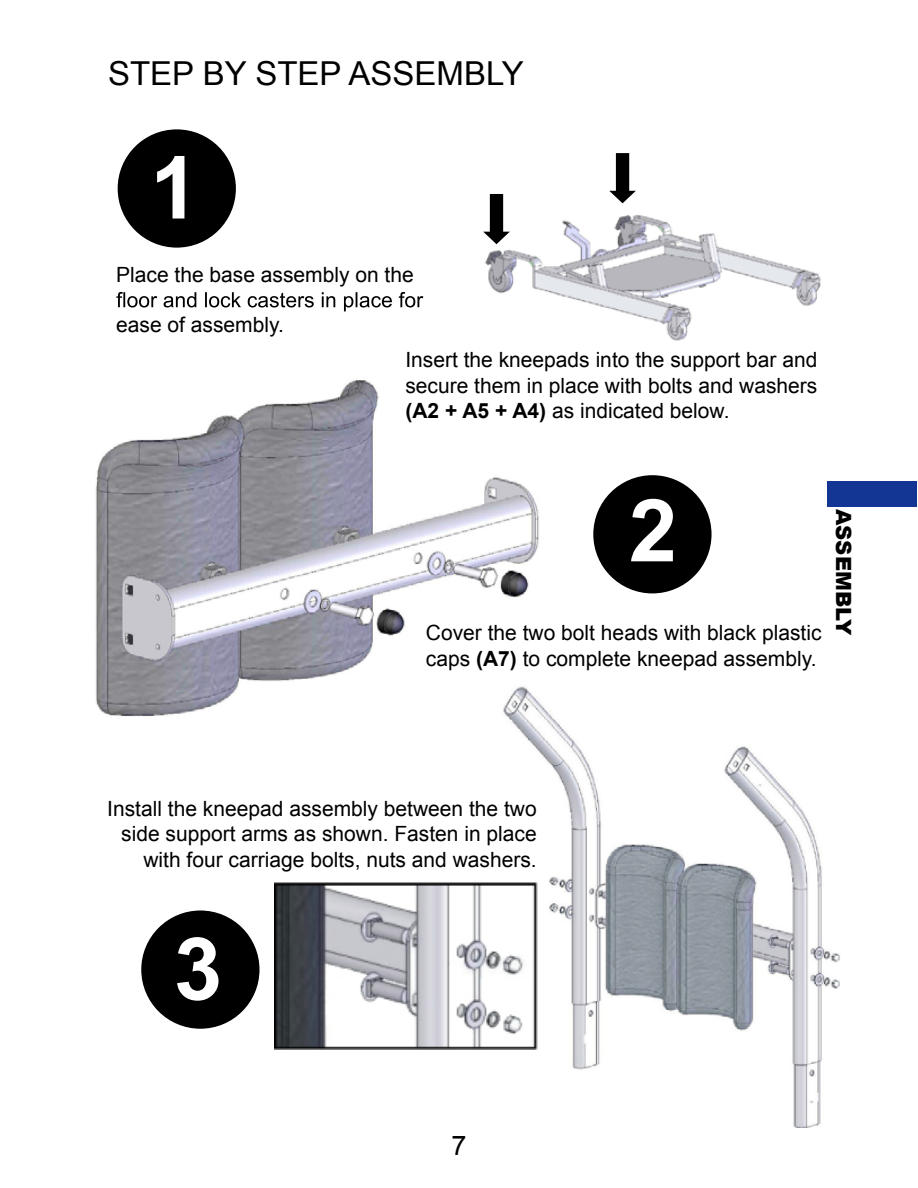
<style>
.page{position:relative;width:918px;height:1188px;background:#fff}
.page>*{position:absolute;margin:0;border:0;box-sizing:border-box;transform-origin:0 0}
.t1{font:700 87px "Arial";color:#fff}
.t2{font:33px "Arial";color:#000}
.t3{font:27px "Arial";color:#000}
.t4{font:21px/25.2px "Arial";color:#000;text-align:justify}
.t5{font:900 21px "Arial";color:#000}
.s1{font-weight:700}
</style>
<div class="page">
<div style="left:593px;top:475px;width:119px;height:118px;background:#000;border-radius:50%"></div>
<div style="left:141px;top:911px;width:119px;height:118px;background:#000;border-radius:50%"></div>
<svg style="left:116px;top:292px;width:307px;height:19px"></svg>
<div style="left:118px;top:129px;width:118px;height:119px;background:#000;border-radius:50%"></div>
<img style="left:95px;top:380px;width:444px;height:337px">
<img style="left:485px;top:203px;width:336px;height:138px">
<img style="left:493px;top:684px;width:347px;height:444px">
<img style="left:275px;top:881px;width:263px;height:168px">
<svg style="left:483px;top:194px;width:27px;height:50px"></svg>
<svg style="left:609px;top:153px;width:27px;height:50px"></svg>
<div style="left:827px;top:481px;width:90px;height:25px;background:#133694"></div>
<h2 class="t2" style="left:108px;top:51px;width:417px">STEP BY STEP ASSEMBLY</h2>
<h1 class="t1" style="left:150px;top:131px;width:50px">1</h1>
<p class="t4" style="left:116px;top:262px;width:299px">Place the base assembly on the</p>
<p class="t4" style="left:116px;top:313px;width:169px">ease of assembly.</p>
<p class="t4" style="left:405px;top:348px;width:414px">Insert the kneepads into the support bar and secure them in place with bolts and washers <span class="s1">(A2 + A5 + A4)</span> as indicated below.</p>
<h1 class="t1" style="left:629px;top:473px;width:50px">2</h1>
<p class="t4" style="left:426px;top:621px;width:397px">Cover the two bolt heads with black plastic caps <span class="s1">(A7)</span> to complete kneepad assembly.</p>
<p class="t5" style="left:859px;top:509px;width:128px;rotate:90deg">ASSEMBLY</p>
<p class="t4" style="left:107px;top:796px;width:431px;text-align:right">Install the kneepad assembly between the two side support arms as shown. Fasten in place with four carriage bolts, nuts and washers.</p>
<h1 class="t1" style="left:174px;top:912px;width:50px">3</h1>
<p class="t3" style="left:451px;top:1128px;width:17px">7</p>
</div>
